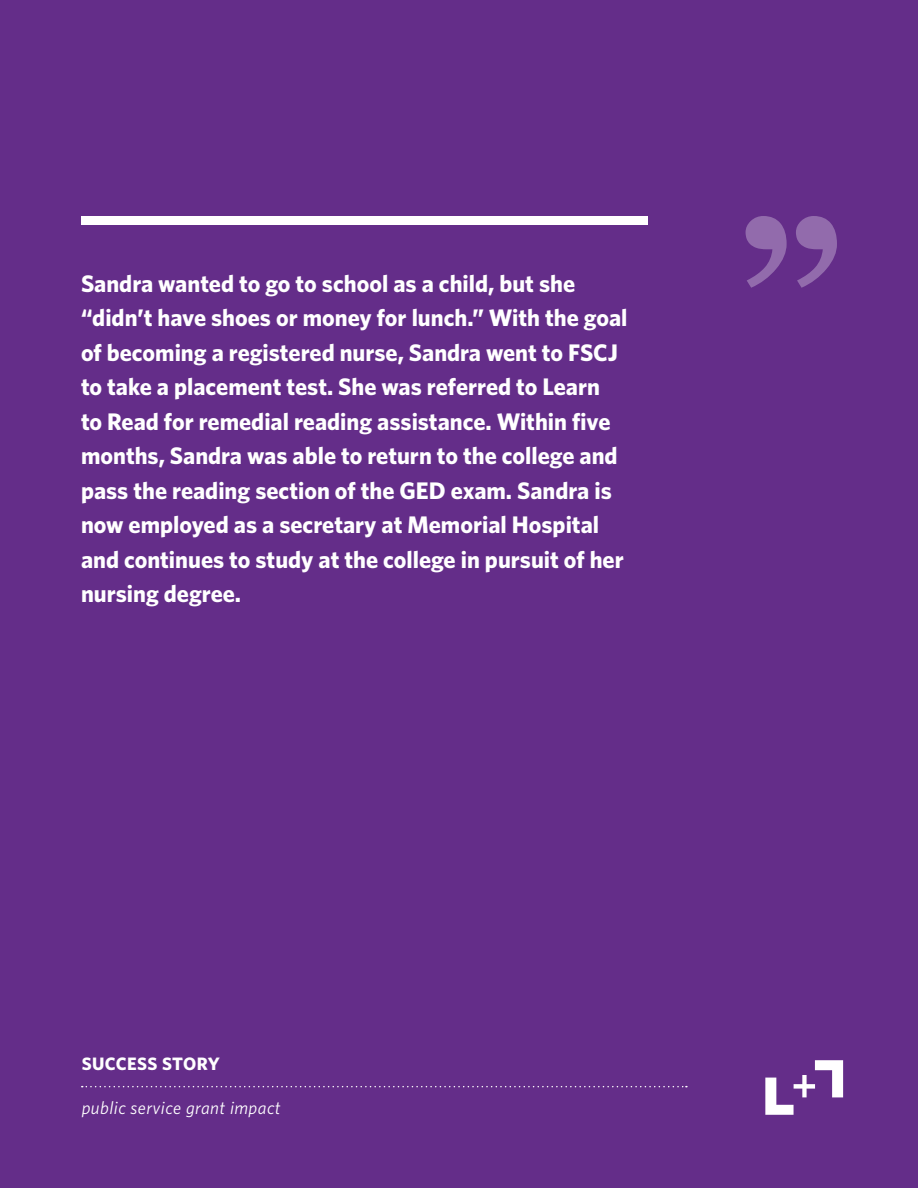
<style>
.page{position:relative;width:918px;height:1188px;background:#642d89}
.page>*{position:absolute;margin:0;border:0;box-sizing:border-box;transform-origin:0 0}
.t1{font:700 24px/34.5px "Whitney HTF";color:#fff}
.t2{font:italic 18px "Whitney HTF";letter-spacing:.025em;color:#fff}
.t3{font:700 18px "Whitney HTF";letter-spacing:.02em;color:#fff}
</style>
<div class="page">
<div style="left:81px;top:216px;width:567px;height:9px;background:#fff"></div>
<svg style="left:746px;top:216px;width:91px;height:72px"></svg>
<svg style="left:765px;top:1060px;width:78px;height:55px"></svg>
<svg style="left:82px;top:1086px;width:605px;height:1px"></svg>
<p class="t1" style="left:81px;top:265px;width:548px">Sandra wanted to go to school as a child, but she “didn’t have shoes or money for lunch.” With the goal of becoming a registered nurse, Sandra went to FSCJ to take a placement test. She was referred to Learn<br>to Read for remedial reading assistance. Within five months, Sandra was able to return to the college and pass the reading section of the GED exam. Sandra is now employed as a secretary at Memorial Hospital and continues to study at the college in pursuit of her nursing degree.</p>
<p class="t3" style="left:82px;top:1053px;width:140px">SUCCESS STORY</p>
<p class="t2" style="left:82px;top:1097px;width:200px">public service grant impact</p>
</div>
